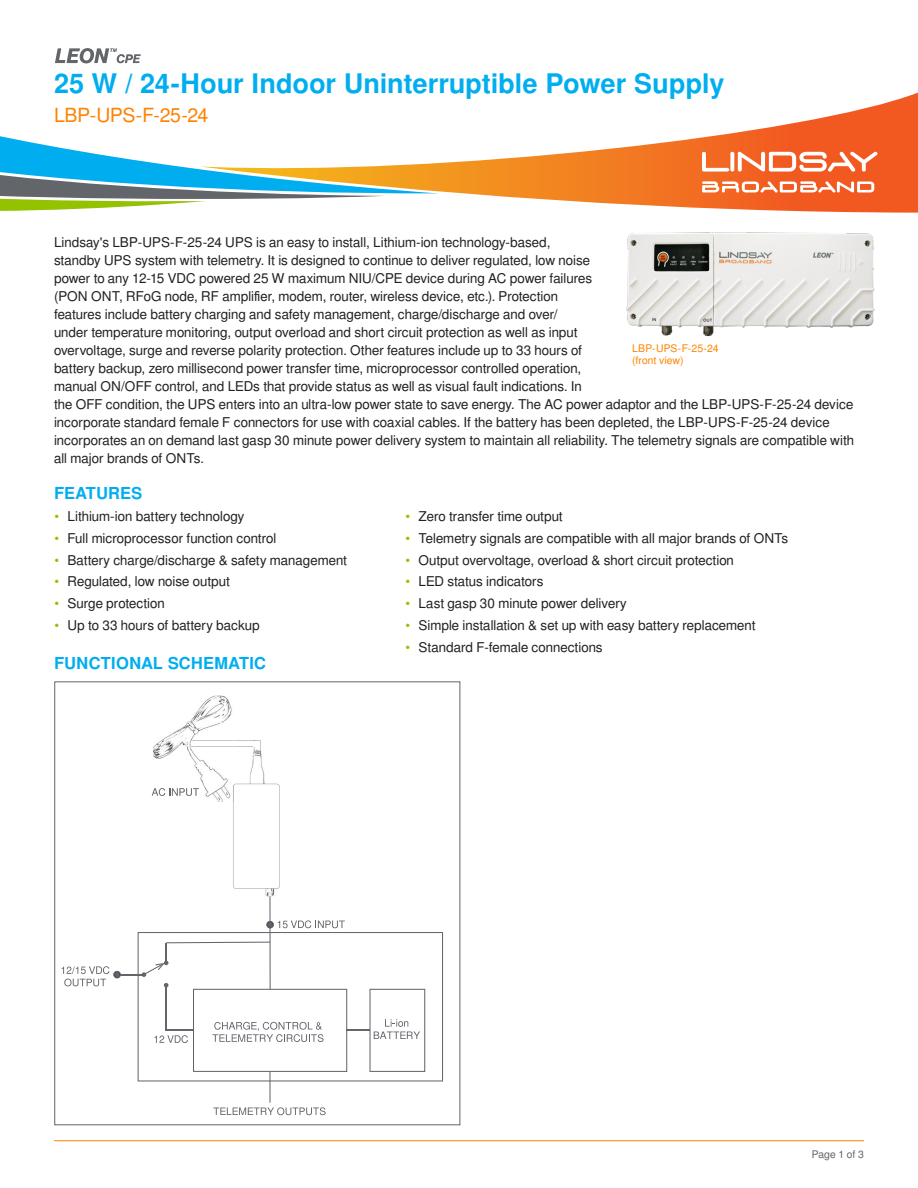
<style>
.page{position:relative;width:918px;height:1188px;background:#fff}
.page>*{position:absolute;margin:0;border:0;box-sizing:border-box;transform-origin:0 0}
.t1{font:700 27px "Free Sans";letter-spacing:-.005em;color:#00aeef}
.t2{font:19.5px "Free Sans";letter-spacing:-.015em;color:#ff8200}
.t3{font:700 16.5px "Free Sans";color:#00aeef}
.t4{font:13.5px/18px "Free Sans";color:#231f20}
.t5{font:10.5px/12px "Free Sans";letter-spacing:.01em;color:#ff8200}
.t6{font:10.5px "Free Sans";letter-spacing:.005em;color:#62656a}
.s1{color:#93c200}
</style>
<div class="page">
<svg style="left:438px;top:93px;width:480px;height:120px"></svg>
<svg style="left:0;top:136px;width:438px;height:75px"></svg>
<svg style="left:702px;top:151px;width:176px;height:21px"></svg>
<svg style="left:702px;top:181px;width:172px;height:12px"></svg>
<hr style="left:54px;top:1140px;width:810px;height:1px;background:#ff8200">
<svg style="left:138px;top:932px;width:305px;height:149px"></svg>
<hr style="left:269px;top:890px;width:2px;height:99px;background:#62656a">
<hr style="left:269px;top:1072px;width:2px;height:31px;background:#62656a">
<svg style="left:266px;top:920px;width:79px;height:8px"></svg>
<svg style="left:62px;top:942px;width:363px;height:130px"></svg>
<svg style="left:213px;top:1107px;width:113px;height:8px"></svg>
<img style="left:235px;top:752px;width:43px;height:32px">
<img style="left:153px;top:696px;width:79px;height:106px">
<svg style="left:152px;top:788px;width:47px;height:8px"></svg>
<svg style="left:233px;top:784px;width:47px;height:112px"></svg>
<svg style="left:187px;top:740px;width:74px;height:12px"></svg>
<svg style="left:55px;top:48px;width:86px;height:15px"></svg>
<img style="left:626px;top:232px;width:249px;height:105px">
<h1 class="t1" style="left:54px;top:64px;width:672px">25 W / 24-Hour Indoor Uninterruptible Power Supply</h1>
<h2 class="t2" style="left:54px;top:104px;width:156px">LBP-UPS-F-25-24</h2>
<p class="t4" style="left:54px;top:233px;width:802px">Lindsay's LBP-UPS-F-25-24 UPS is an easy to install, Lithium-ion technology-based,<br>standby UPS system with telemetry. It is designed to continue to deliver regulated, low noise<br>power to any 12-15 VDC powered 25 W maximum NIU/CPE device during AC power failures<br>(PON ONT, RFoG node, RF amplifier, modem, router, wireless device, etc.). Protection<br>features include battery charging and safety management, charge/discharge and over/<br>under temperature monitoring, output overload and short circuit protection as well as input<br>overvoltage, surge and reverse polarity protection. Other features include up to 33 hours of<br>battery backup, zero millisecond power transfer time, microprocessor controlled operation,<br>manual ON/OFF control, and LEDs that provide status as well as visual fault indications. In<br>the OFF condition, the UPS enters into an ultra-low power state to save energy. The AC power adaptor and the LBP-UPS-F-25-24 device incorporate standard female F connectors for use with coaxial cables. If the battery has been depleted, the LBP-UPS-F-25-24 device incorporates an on demand last gasp 30 minute power delivery system to maintain all reliability. The telemetry signals are compatible with all major brands of ONTs.</p>
<p class="t5" style="left:632px;top:343px;width:88px">LBP-UPS-F-25-24 (front view)</p>
<p class="t3" style="left:54px;top:482px;width:90px">FEATURES</p>
<p class="t4" style="left:54px;top:507px;width:192px"><span class="s1">•</span> Lithium-ion battery technology</p>
<p class="t4" style="left:54px;top:529px;width:224px"><span class="s1">•</span> Full microprocessor function control</p>
<p class="t4" style="left:54px;top:551px;width:295px"><span class="s1">•</span> Battery charge/discharge &amp; safety management</p>
<p class="t4" style="left:54px;top:573px;width:177px"><span class="s1">•</span> Regulated, low noise output</p>
<p class="t4" style="left:54px;top:594px;width:112px"><span class="s1">•</span> Surge protection</p>
<p class="t4" style="left:54px;top:616px;width:207px"><span class="s1">•</span> Up to 33 hours of battery backup</p>
<p class="t3" style="left:54px;top:651px;width:214px">FUNCTIONAL SCHEMATIC</p>
<p class="t4" style="left:405px;top:507px;width:159px"><span class="s1">•</span> Zero transfer time output</p>
<p class="t4" style="left:405px;top:529px;width:385px"><span class="s1">•</span> Telemetry signals are compatible with all major brands of ONTs</p>
<p class="t4" style="left:405px;top:551px;width:330px"><span class="s1">•</span> Output overvoltage, overload &amp; short circuit protection</p>
<p class="t4" style="left:405px;top:573px;width:140px"><span class="s1">•</span> LED status indicators</p>
<p class="t4" style="left:405px;top:594px;width:223px"><span class="s1">•</span> Last gasp 30 minute power delivery</p>
<p class="t4" style="left:405px;top:616px;width:352px"><span class="s1">•</span> Simple installation &amp; set up with easy battery replacement</p>
<p class="t4" style="left:405px;top:638px;width:199px"><span class="s1">•</span> Standard F-female connections</p>
<p class="t6" style="left:812px;top:1149px;width:54px">Page 1 of 3</p>
</div>
